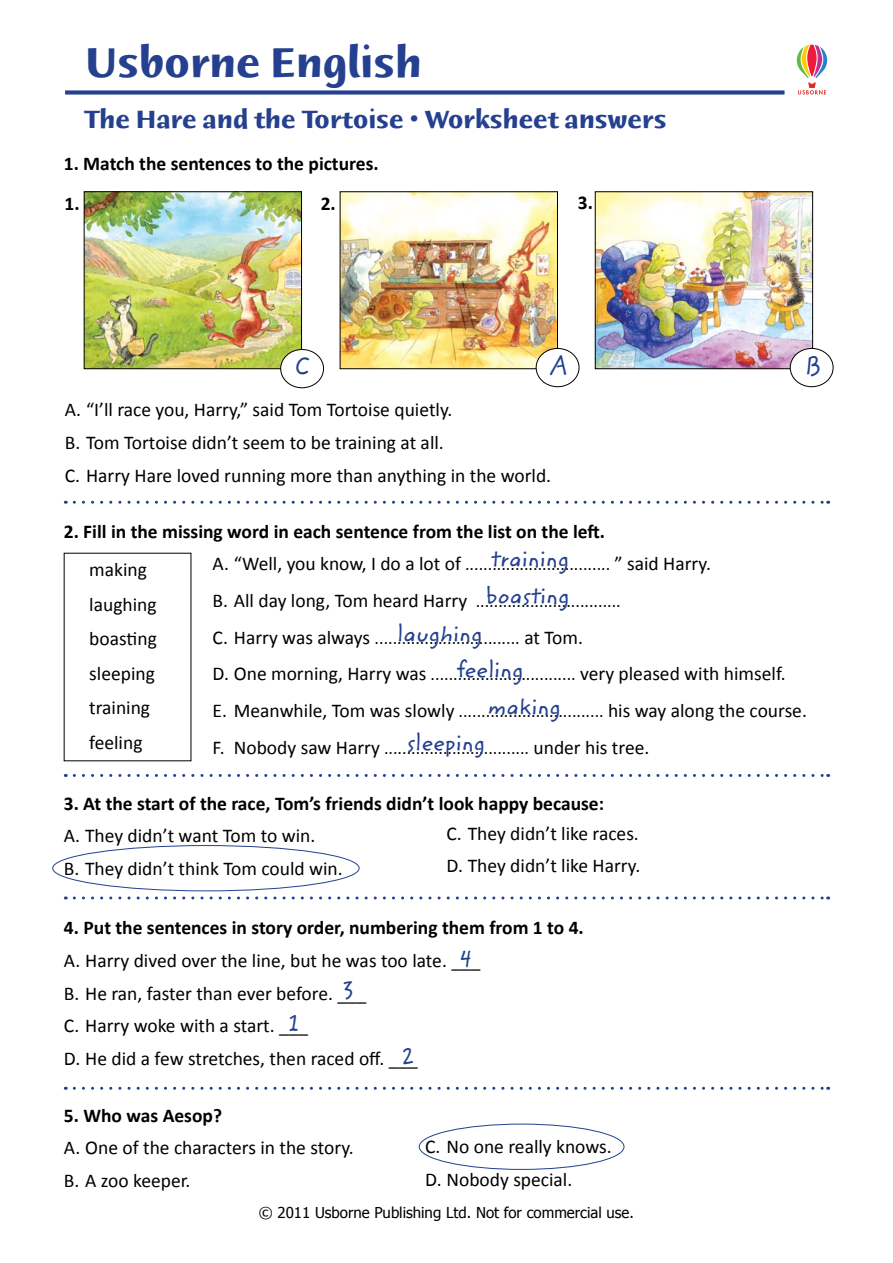
<style>
.page{position:relative;width:893px;height:1263px;background:#fff}
.page>*{position:absolute;margin:0;border:0;box-sizing:border-box;transform-origin:0 0}
.t1{font:700 45px "Humana Sans ITC";color:#24408f}
.t2{font:700 27px "Humana Sans ITC";color:#24408f}
.t3{font:24px/36.9px "Zemke Hand ITC";color:#24408f}
.t4{font:19.5px/32.5px "Calibri";color:#000}
.t5{font:700 19.5px/32.5px "Calibri";color:#000}
.t6{font:18px/36.8px "Calibri";color:#000}
.t7{font:15px "Tahoma";color:#000}
.s1{font-weight:400}
.s2{font-weight:400;font-size:18px}
.s3{font-size:19.5px}
.s4{font-size:18px}
</style>
<div class="page">
<img style="left:86px;top:193px;width:214px;height:174px">
<div style="left:84px;top:191px;width:218px;height:178px;border:1px solid #000"></div>
<img style="left:342px;top:193px;width:214px;height:174px">
<div style="left:340px;top:191px;width:218px;height:178px;border:1px solid #000"></div>
<img style="left:597px;top:193px;width:214px;height:174px">
<div style="left:595px;top:191px;width:218px;height:178px;border:1px solid #000"></div>
<svg style="left:74px;top:501px;width:755px;height:3px"></svg>
<svg style="left:74px;top:896px;width:755px;height:3px"></svg>
<svg style="left:74px;top:1087px;width:755px;height:3px"></svg>
<div style="left:281px;top:349px;width:43px;height:39px;background:#fff;border-radius:50%"></div>
<div style="left:280px;top:349px;width:44px;height:39px;border:1px solid #000;border-radius:50%"></div>
<div style="left:536px;top:348px;width:43px;height:39px;background:#fff;border-radius:50%"></div>
<div style="left:536px;top:348px;width:43px;height:39px;border:1px solid #000;border-radius:50%"></div>
<div style="left:790px;top:348px;width:43px;height:39px;background:#fff;border-radius:50%"></div>
<div style="left:790px;top:348px;width:43px;height:39px;border:1px solid #000;border-radius:50%"></div>
<svg style="left:74px;top:774px;width:755px;height:3px"></svg>
<svg style="left:796px;top:44px;width:32px;height:51px"></svg>
<div style="left:65px;top:90px;width:719px;height:5px;background:#24408f"></div>
<div style="left:52px;top:845px;width:307px;height:46px;border:1px solid #24408f;border-radius:50%"></div>
<div style="left:419px;top:1124px;width:205px;height:46px;border:1px solid #24408f;border-radius:50%"></div>
<h1 class="t1" style="left:85px;top:39px;width:338px">Usborne English</h1>
<h2 class="t2" style="left:84px;top:105px;width:585px">The Hare and the Tortoise • Worksheet answers</h2>
<p class="t5" style="left:64px;top:146px;width:316px">1. Match the sentences to the pictures.</p>
<p class="t5" style="left:65px;top:186px;width:17px">1.</p>
<p class="t5" style="left:321px;top:186px;width:17px">2.</p>
<p class="t5" style="left:578px;top:185px;width:17px">3.</p>
<p class="t3" style="left:295px;top:348px;width:17px">C</p>
<p class="t3" style="left:549px;top:349px;width:21px">A</p>
<p class="t3" style="left:805px;top:349px;width:18px">B</p>
<p class="t4" style="left:65px;top:393px;width:488px">A. “I’ll race you, Harry,” said Tom Tortoise quietly.<br>B. Tom Tortoise didn’t seem to be training at all.<br>C. Harry Hare loved running more than anything in the world.</p>
<p class="t5" style="left:213px;top:514px;width:500px;text-indent:-149px">2. Fill in the missing word in each sentence from the list on the left.<br><span class="s1">A. “Well, you know, I do a lot of</span> <span class="s2">................................</span> <span class="s1">” said Harry.</span></p>
<p class="t6" style="left:213px;top:582px;width:410px"><span class="s3">B. All day long, Tom heard Harry</span> ................................<br><span class="s3">C. Harry was always</span> ................................ <span class="s3">at Tom.</span></p>
<p class="t4" style="left:213px;top:655px;width:596px;line-height:36.8px">D. One morning, Harry was <span class="s4">................................</span> very pleased with himself.<br>E. Meanwhile, Tom was slowly <span class="s4">................................</span> his way along the course.</p>
<p class="t6" style="left:213px;top:729px;width:438px"><span class="s3">F. Nobody saw Harry</span> ................................ <span class="s3">under his tree.</span></p>
<p class="t3" style="left:486px;top:541px;width:85px">training boasting</p>
<p class="t4" style="left:89px;top:551px;width:69px;line-height:34.7px">making laughing boasting sleeping training feeling</p>
<p class="t3" style="left:398px;top:615px;width:86px">laughing</p>
<p class="t3" style="left:457px;top:652px;width:68px">feeling</p>
<p class="t3" style="left:488px;top:689px;width:74px">making</p>
<p class="t3" style="left:407px;top:725px;width:79px">sleeping</p>
<p class="t5" style="left:64px;top:786px;width:542px">3. At the start of the race, Tom’s friends didn’t look happy because:</p>
<p class="t4" style="left:64px;top:819px;width:280px">A. They didn’t want Tom to win.<br>B. They didn’t think Tom could win.</p>
<p class="t4" style="left:446px;top:816px;width:195px">C. They didn’t like races.<br>D. They didn’t like Harry.</p>
<p class="t5" style="left:64px;top:911px;width:521px">4. Put the sentences in story order, numbering them from 1 to 4.</p>
<p class="t4" style="left:64px;top:943px;width:418px">A. Harry dived over the line, but he was too late. ___ B. He ran, faster than ever before. ___<br>C. Harry woke with a start. ___<br>D. He did a few stretches, then raced off. ___</p>
<p class="t3" style="left:460px;top:942px;width:13px">4</p>
<p class="t3" style="left:343px;top:973px;width:12px">3</p>
<p class="t3" style="left:289px;top:1006px;width:12px">1</p>
<p class="t3" style="left:403px;top:1039px;width:13px">2</p>
<p class="t5" style="left:64px;top:1098px;width:160px">5. Who was Aesop?</p>
<p class="t4" style="left:64px;top:1130px;width:291px">A. One of the characters in the story.<br>B. A zoo keeper.</p>
<p class="t4" style="left:425px;top:1129px;width:188px">C. No one really knows.<br>D. Nobody special.</p>
<p class="t7" style="left:259px;top:1203px;width:377px">© 2011 Usborne Publishing Ltd. Not for commercial use.</p>
</div>
